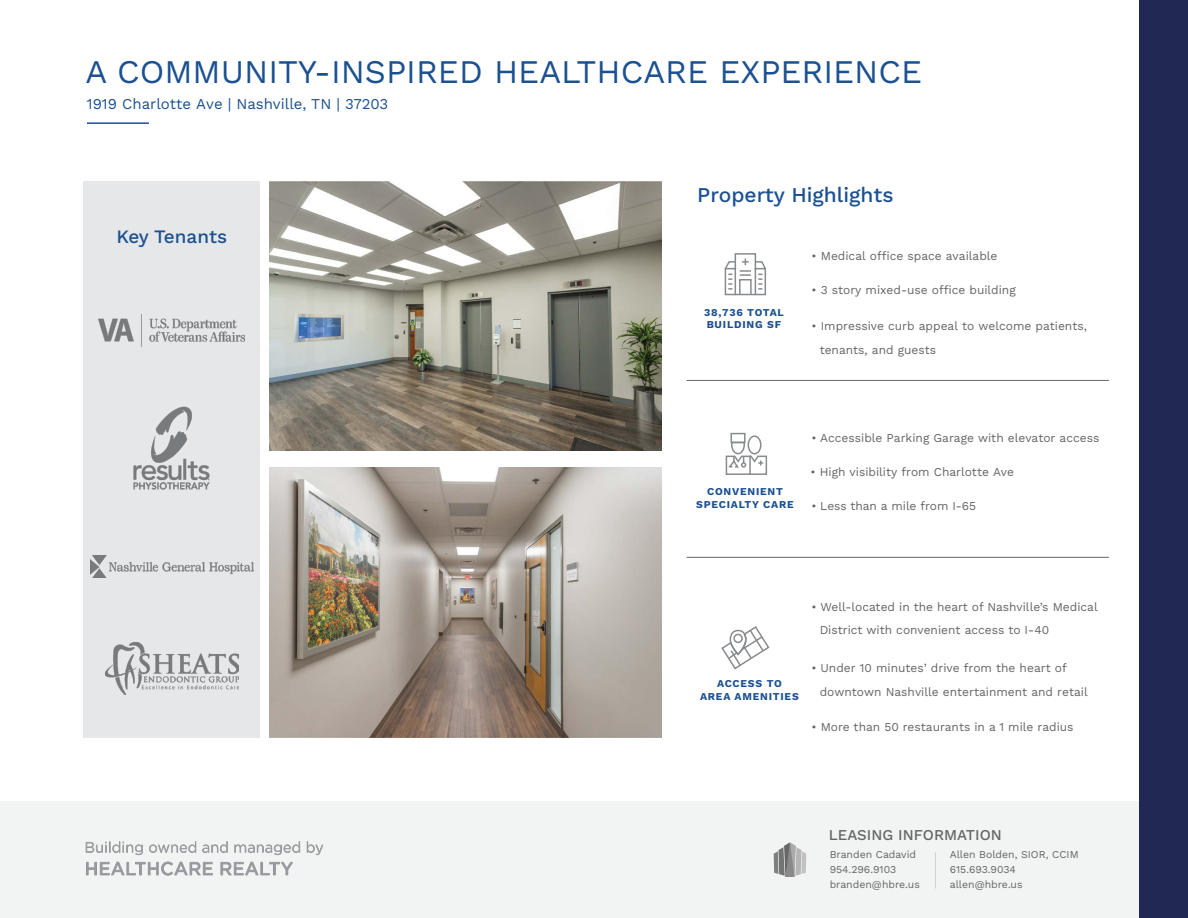
<style>
.page{position:relative;width:1188px;height:918px;background:#fff}
.page>*{position:absolute;margin:0;border:0;box-sizing:border-box;transform-origin:0 0}
.t1{font:33px "Work Sans";color:#1b5091}
.t2{font:21px "Work Sans";color:#1b5091}
.t3{font:18.9px "Work Sans";letter-spacing:-.005em;color:#1b5091}
.t4{font:15px "Work Sans";color:#1b5091}
.t5{font:15px "Work Sans";color:#646566}
.t6{font:12px/24px "Work Sans";color:#646566}
.t7{font:10.5px/15px "Work Sans";color:#646566}
.t8{font:10.5px/12.6px "Work Sans";letter-spacing:.075em;color:#1b5091;text-align:center}
.t9{font:10.5px "Work Sans";color:#646667}
</style>
<div class="page">
<div style="left:0;top:801px;width:1188px;height:117px;background:#f2f3f3"></div>
<div style="left:1139px;top:0;width:49px;height:918px;background:#212854"></div>
<hr style="left:687px;top:380px;width:422px;height:1px;background:#646566">
<div style="left:735px;top:253px;width:21px;height:18px;border:2px solid #888b8d"></div>
<svg style="left:724px;top:259px;width:42px;height:36px"></svg>
<hr style="left:687px;top:557px;width:422px;height:1px;background:#646566">
<svg style="left:721px;top:626px;width:49px;height:44px"></svg>
<hr style="left:87px;top:122px;width:62px;height:2px;background:#1b5091">
<div style="left:730px;top:433px;width:16px;height:10px;border:2px solid #888b8d"></div>
<div style="left:748px;top:435px;width:14px;height:19px;border:2px solid #888b8d;border-radius:50%"></div>
<svg style="left:725px;top:441px;width:43px;height:34px"></svg>
<img style="left:270px;top:181px;width:391px;height:270px">
<img style="left:270px;top:468px;width:391px;height:269px">
<div style="left:84px;top:181px;width:176px;height:556px;background:#e6e7e8"></div>
<img style="left:99px;top:314px;width:146px;height:32px">
<img style="left:133px;top:406px;width:77px;height:84px">
<img style="left:90px;top:556px;width:163px;height:21px">
<img style="left:105px;top:642px;width:133px;height:53px">
<svg style="left:774px;top:842px;width:32px;height:35px"></svg>
<img style="left:85px;top:841px;width:238px;height:35px">
<h1 class="t1" style="left:85px;top:47px;width:838px">A COMMUNITY-INSPIRED HEALTHCARE EXPERIENCE</h1>
<p class="t4" style="left:87px;top:93px;width:303px">1919 Charlotte Ave | Nashville, TN | 37203</p>
<h3 class="t3" style="left:116px;top:222px;width:112px">Key Tenants</h3>
<h2 class="t2" style="left:697px;top:179px;width:198px">Property Highlights</h2>
<p class="t6" style="left:812px;top:244px;width:187px">• Medical office space available</p>
<p class="t8" style="left:704px;top:306px;width:81px">38,736 TOTAL</p>
<p class="t8" style="left:707px;top:318px;width:76px">BUILDING SF</p>
<p class="t6" style="left:812px;top:278px;width:206px">• 3 story mixed-use office building</p>
<p class="t6" style="left:820px;top:313px;width:269px;text-indent:-8px">• Impressive curb appeal to welcome patients, tenants, and guests</p>
<p class="t8" style="left:696px;top:485px;width:99px">CONVENIENT<br>SPECIALTY CARE</p>
<p class="t6" style="left:812px;top:425px;width:289px">• Accessible Parking Garage with elevator access</p>
<p class="t6" style="left:810px;top:459px;width:205px">• High visibility from Charlotte Ave</p>
<p class="t6" style="left:812px;top:494px;width:166px">• Less than a mile from I-65</p>
<p class="t8" style="left:700px;top:677px;width:100px">ACCESS TO<br>AREA AMENITIES</p>
<p class="t6" style="left:820px;top:596px;width:280px;line-height:22.5px;text-indent:-8px">• Well-located in the heart of Nashville’s Medical<br>District with convenient access to I-40</p>
<p class="t6" style="left:820px;top:655px;width:269px;text-indent:-8px">• Under 10 minutes’ drive from the heart of downtown Nashville entertainment and retail</p>
<p class="t6" style="left:812px;top:714px;width:264px">• More than 50 restaurants in a 1 mile radius</p>
<p class="t5" style="left:829px;top:824px;width:174px">LEASING INFORMATION</p>
<p class="t7" style="left:830px;top:847px;width:92px">Branden Cadavid<br>954.296.9103 branden@hbre.us</p>
<p class="t9" style="left:950px;top:847px;width:130px">Allen Bolden, SIOR, CCIM</p>
<p class="t7" style="left:950px;top:862px;width:74px">615.693.9034 allen@hbre.us</p>
</div>
